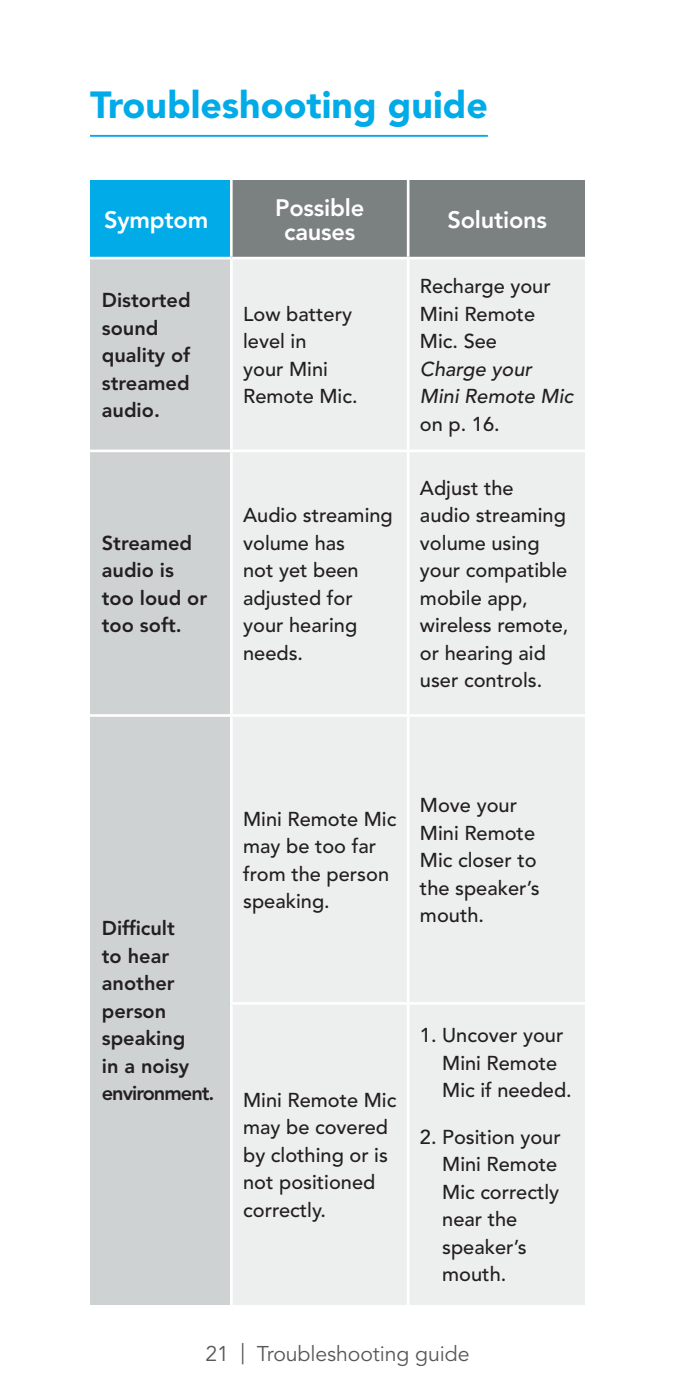
<style>
.page{position:relative;width:675px;height:1395px;background:#fff}
.page>*{position:absolute;margin:0;border:0;box-sizing:border-box;transform-origin:0 0}
.Page_Headline{font:37.5px "Avenir LT SLI Std Black";color:#00abe7}
.t1{font:23.75px/25px "Avenir LT SLI Std Heavy";letter-spacing:-.01em;color:#fff;text-align:center}
.t2{font:21.25px "Avenir LT SLI Std Book";letter-spacing:-.005em;color:#57585a}
.t3{font:20px/27.5px "Avenir LT SLI Std Medium";color:#231f20}
.t4{font:20px/27.5px "Avenir LT SLI Std Heavy";color:#231f20}
.s1{font-style:italic}
</style>
<div class="page">
<hr style="left:90px;top:135px;width:398px;height:2px;background:#00abe7">
<div style="left:90px;top:180px;width:141px;height:78px;background:#00abe7"></div>
<div style="left:233px;top:180px;width:352px;height:77px;background:#7b8080"></div>
<div style="left:90px;top:259px;width:140px;height:1046px;background:#cfd2d2"></div>
<div style="left:233px;top:259px;width:352px;height:1046px;background:#edeeee"></div>
<hr style="left:230px;top:180px;width:3px;height:77px;background:#fff">
<hr style="left:407px;top:180px;width:2px;height:77px;background:#fff">
<hr style="left:90px;top:257px;width:141px;height:2px;background:#fff">
<hr style="left:407px;top:259px;width:2px;height:191px;background:#fff">
<hr style="left:90px;top:450px;width:141px;height:2px;background:#fff">
<hr style="left:231px;top:450px;width:177px;height:2px;background:#fff">
<hr style="left:408px;top:450px;width:177px;height:2px;background:#fff">
<hr style="left:407px;top:452px;width:2px;height:262px;background:#fff">
<hr style="left:90px;top:714px;width:141px;height:3px;background:#fff">
<hr style="left:231px;top:714px;width:177px;height:3px;background:#fff">
<hr style="left:408px;top:714px;width:177px;height:3px;background:#fff">
<hr style="left:407px;top:717px;width:2px;height:285px;background:#fff">
<hr style="left:230px;top:1002px;width:178px;height:3px;background:#fff">
<hr style="left:408px;top:1002px;width:177px;height:3px;background:#fff">
<hr style="left:407px;top:1005px;width:2px;height:300px;background:#fff">
<p class="Page_Headline" style="left:90px;top:83px;width:399px">Troubleshooting guide</p>
<p class="t1" style="left:104px;top:207px;width:106px">Symptom</p>
<p class="t4" style="left:102px;top:286px;width:90px">Distorted sound quality of streamed audio.</p>
<p class="t4" style="left:102px;top:529px;width:107px">Streamed audio is too loud or too soft.</p>
<p class="t1" style="left:275px;top:195px;width:90px">Possible causes</p>
<p class="t3" style="left:243px;top:301px;width:116px">Low battery level in<br>your Mini<br>Remote Mic.</p>
<p class="t3" style="left:243px;top:502px;width:151px">Audio streaming volume has<br>not yet been adjusted for your hearing needs.</p>
<p class="t1" style="left:447px;top:207px;width:101px">Solutions</p>
<p class="t3" style="left:420px;top:273px;width:155px">Recharge your<br>Mini Remote<br>Mic. See<br><span class="s1">Charge your<br>Mini Remote Mic </span>on p. 16.</p>
<p class="t3" style="left:420px;top:474px;width:150px">Adjust the audio streaming volume using your compatible mobile app, wireless remote, or hearing aid user controls.</p>
<p class="t4" style="left:102px;top:915px;width:114px">Difficult<br>to hear another person speaking<br>in a noisy environment.</p>
<p class="t3" style="left:243px;top:806px;width:155px">Mini Remote Mic may be too far from the person speaking.</p>
<p class="t3" style="left:420px;top:792px;width:121px">Move your<br>Mini Remote<br>Mic closer to the speaker’s mouth.</p>
<p class="t3" style="left:243px;top:1087px;width:155px">Mini Remote Mic may be covered by clothing or is not positioned correctly.</p>
<p class="t3" style="left:442px;top:1022px;width:131px;text-indent:-22px">1. Uncover your<br>Mini Remote<br>Mic if needed.</p>
<p class="t3" style="left:442px;top:1124px;width:120px;text-indent:-22px">2. Position your<br>Mini Remote<br>Mic correctly near the speaker’s mouth.</p>
<p class="t2" style="left:206px;top:1342px;width:265px">21 | Troubleshooting guide</p>
</div>
